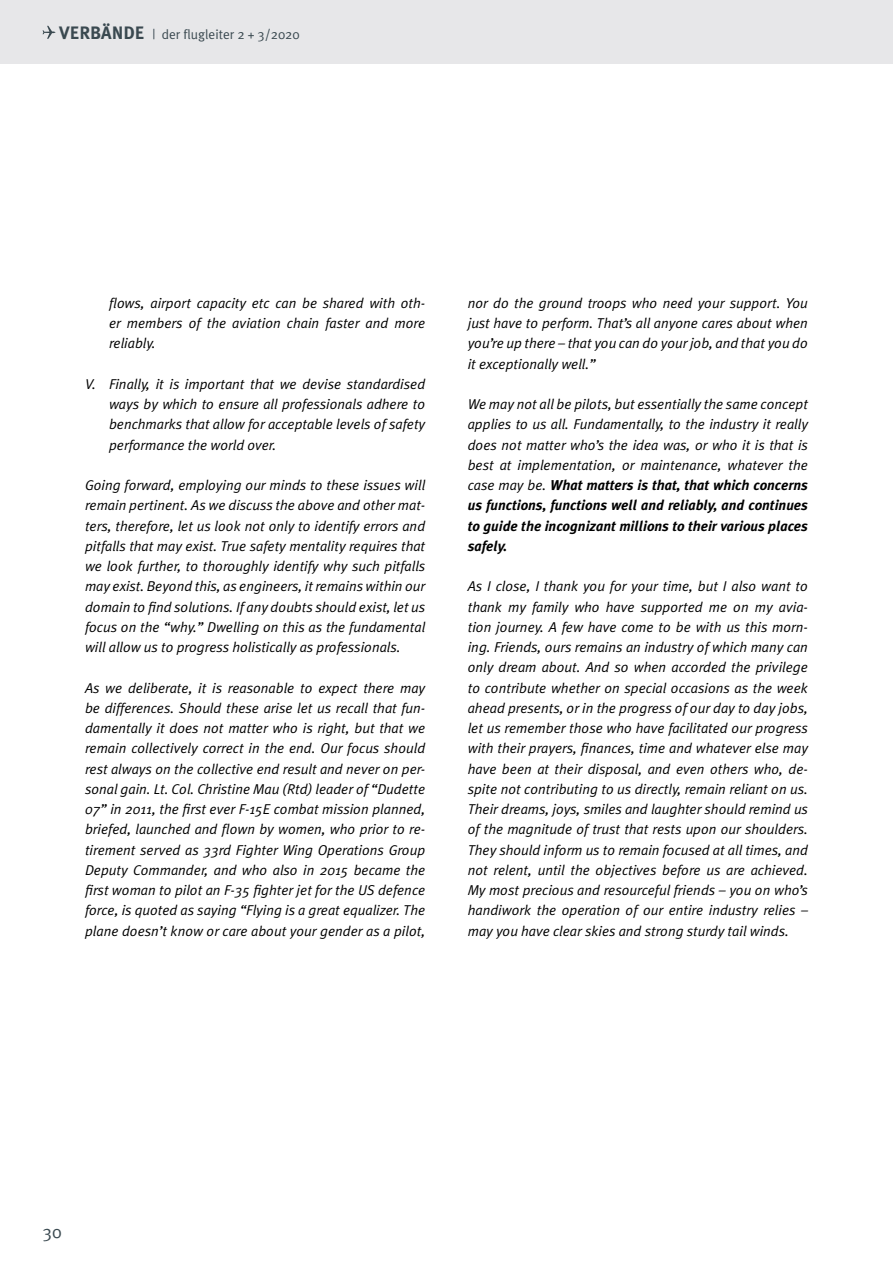
<style>
.page{position:relative;width:893px;height:1263px;background:#fff}
.page>*{position:absolute;margin:0;border:0;box-sizing:border-box;transform-origin:0 0}
.t1{font:18px "Meta Plus Normal";color:#3a4950}
.t2{font:italic 14.25px/20.2px "Meta Plus Normal";color:#000;text-align:justify}
.t3{font:italic 700 14.25px/20.2px "Meta Plus";color:#000;text-align:justify}
.t4{font:13.5px "Meta Plus Normal";color:#3a4950}
.s1{font-family:"Meta Plus";font-weight:700;font-size:18px}
.s2{font-family:"Meta Plus Normal";font-weight:400}
</style>
<div class="page">
<div style="left:0;top:0;width:893px;height:64px;background:#e7e7e9"></div>
<svg style="left:43px;top:26px;width:12px;height:13px"></svg>
<p class="t4" style="left:59px;top:26px;width:242px"><span class="s1">VERBÄNDE</span> | der flugleiter 2 + 3/2020</p>
<p class="t2" style="left:109px;top:293px;width:318px">flows, airport capacity etc can be shared with oth&shy;er members of the aviation chain faster and more reliably.</p>
<p class="t2" style="left:109px;top:374px;width:318px;text-indent:-24px">V. Finally, it is important that we devise standardised ways by which to ensure all professionals adhere to benchmarks that allow for acceptable levels of safety performance the world over.</p>
<p class="t2" style="left:85px;top:475px;width:342px">Going forward, employing our minds to these issues will remain pertinent. As we discuss the above and other mat&shy;ters, therefore, let us look not only to identify errors and pitfalls that may exist. True safety mentality requires that we look further, to thoroughly identify why such pitfalls may exist. Beyond this, as engineers, it remains within our domain to find solutions. If any doubts should exist, let us focus on the “why.” Dwelling on this as the fundamental will allow us to progress holistically as professionals.</p>
<p class="t2" style="left:85px;top:677px;width:342px">As we deliberate, it is reasonable to expect there may be differences. Should these arise let us recall that fun&shy;damentally it does not matter who is right, but that we remain collectively correct in the end. Our focus should rest always on the collective end result and never on per&shy;sonal gain. Lt. Col. Christine Mau (Rtd) leader of “Dudette 07” in 2011, the first ever F-15E combat mission planned, briefed, launched and flown by women, who prior to re&shy;tirement served as 33rd Fighter Wing Operations Group Deputy Commander, and who also in 2015 became the first woman to pilot an F-35 fighter jet for the US defence force, is quoted as saying “Flying is a great equalizer. The plane doesn’t know or care about your gender as a pilot,</p>
<p class="t2" style="left:468px;top:293px;width:342px">nor do the ground troops who need your support. You just have to perform. That’s all anyone cares about when you’re up there – that you can do your job, and that you do it exceptionally well.”</p>
<p class="t2" style="left:468px;top:394px;width:342px">We may not all be pilots, but essentially the same concept applies to us all. Fundamentally, to the industry it really does not matter who’s the idea was, or who it is that is best at implementation, or maintenance, whatever the</p>
<p class="t3" style="left:468px;top:475px;width:342px"><span class="s2">case may be.</span> What matters is that, that which concerns us functions, functions well and reliably, and continues to guide the incognizant millions to their various places safely.</p>
<p class="t2" style="left:468px;top:576px;width:342px">As I close, I thank you for your time, but I also want to thank my family who have supported me on my avia&shy;tion journey. A few have come to be with us this morn&shy;ing. Friends, ours remains an industry of which many can only dream about. And so when accorded the privilege to contribute whether on special occasions as the week ahead presents, or in the progress of our day to day jobs, let us remember those who have facilitated our progress with their prayers, finances, time and whatever else may have been at their disposal, and even others who, de&shy;spite not contributing to us directly, remain reliant on us.<br>Their dreams, joys, smiles and laughter should remind us of the magnitude of trust that rests upon our shoulders.<br>They should inform us to remain focused at all times, and not relent, until the objectives before us are achieved.<br>My most precious and resourceful friends – you on who’s handiwork the operation of our entire industry relies – may you have clear skies and strong sturdy tail winds.</p>
<p class="t1" style="left:43px;top:1221px;width:21px">30</p>
</div>
